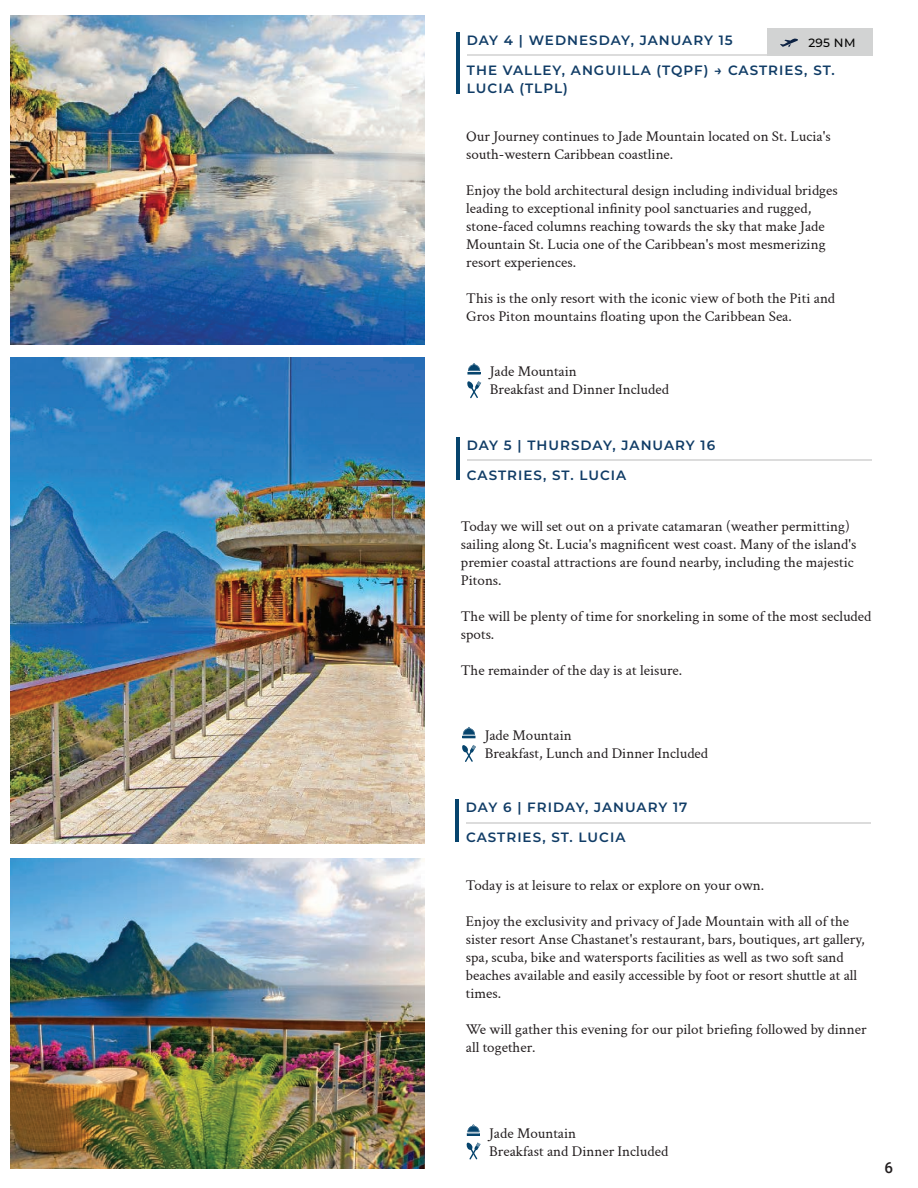
<style>
.page{position:relative;width:918px;height:1188px;background:#fff}
.page>*{position:absolute;margin:0;border:0;box-sizing:border-box;transform-origin:0 0}
.t1{font:500 15.15px "Roboto";color:#231f20}
.t2{font:15px/18px "Crimson Text";color:#221d1e}
.t3{font:600 13.5px/17.7px "Montserrat";letter-spacing:.075em;color:#103c66}
.t4{font:500 12px "Montserrat";color:#050504}
</style>
<div class="page">
<hr style="left:467px;top:55px;width:405px;height:1px;background:#737373">
<hr style="left:456px;top:33px;width:4px;height:61px;background:#06446d">
<hr style="left:467px;top:372px;width:14px;height:3px;background:#06446d">
<svg style="left:468px;top:363px;width:12px;height:9px"></svg>
<svg style="left:467px;top:381px;width:14px;height:17px"></svg>
<hr style="left:467px;top:460px;width:405px;height:1px;background:#737373">
<hr style="left:456px;top:438px;width:4px;height:42px;background:#06446d">
<svg style="left:462px;top:727px;width:14px;height:11px"></svg>
<svg style="left:462px;top:745px;width:14px;height:17px"></svg>
<hr style="left:466px;top:822px;width:405px;height:1px;background:#737373">
<hr style="left:455px;top:800px;width:4px;height:42px;background:#06446d">
<svg style="left:467px;top:1124px;width:13px;height:12px"></svg>
<svg style="left:466px;top:1142px;width:15px;height:18px"></svg>
<div style="left:767px;top:29px;width:105px;height:27px;background:#d2d3d3"></div>
<svg style="left:780px;top:39px;width:18px;height:8px"></svg>
<img style="left:11px;top:15px;width:413px;height:330px">
<img style="left:11px;top:858px;width:413px;height:310px">
<img style="left:11px;top:358px;width:413px;height:486px">
<p class="t3" style="left:467px;top:30px;width:268px">DAY 4 | WEDNESDAY, JANUARY 15</p>
<p class="t4" style="left:808px;top:34px;width:49px">295 NM</p>
<p class="t3" style="left:467px;top:61px;width:369px">THE VALLEY, ANGUILLA (TQPF) → CASTRIES, ST.<br>LUCIA (TLPL)</p>
<p class="t2" style="left:466px;top:127px;width:366px">Our Journey continues to Jade Mountain located on St. Lucia's south-western Caribbean coastline.</p>
<p class="t2" style="left:466px;top:181px;width:373px">Enjoy the bold architectural design including individual bridges leading to exceptional infinity pool sanctuaries and rugged, stone-faced columns reaching towards the sky that make Jade Mountain St. Lucia one of the Caribbean's most mesmerizing resort experiences.</p>
<p class="t2" style="left:466px;top:289px;width:371px">This is the only resort with the iconic view of both the Piti and<br>Gros Piton mountains floating upon the Caribbean Sea.</p>
<p class="t2" style="left:490px;top:362px;width:181px">Jade Mountain<br>Breakfast and Dinner Included</p>
<p class="t3" style="left:467px;top:435px;width:250px">DAY 5 | THURSDAY, JANUARY 16</p>
<p class="t3" style="left:467px;top:466px;width:161px">CASTRIES, ST. LUCIA</p>
<p class="t2" style="left:461px;top:516px;width:397px">Today we will set out on a private catamaran (weather permitting) sailing along St. Lucia's magnificent west coast. Many of the island's premier coastal attractions are found nearby, including the majestic Pitons.</p>
<p class="t2" style="left:461px;top:606px;width:412px">The will be plenty of time for snorkeling in some of the most secluded spots.</p>
<p class="t2" style="left:461px;top:660px;width:223px">The remainder of the day is at leisure.</p>
<p class="t2" style="left:485px;top:726px;width:225px">Jade Mountain<br>Breakfast, Lunch and Dinner Included</p>
<p class="t3" style="left:466px;top:797px;width:223px">DAY 6 | FRIDAY, JANUARY 17</p>
<p class="t3" style="left:466px;top:828px;width:161px">CASTRIES, ST. LUCIA</p>
<p class="t2" style="left:466px;top:875px;width:300px">Today is at leisure to relax or explore on your own.</p>
<p class="t2" style="left:466px;top:911px;width:400px">Enjoy the exclusivity and privacy of Jade Mountain with all of the sister resort Anse Chastanet's restaurant, bars, boutiques, art gallery, spa, scuba, bike and watersports facilities as well as two soft sand beaches available and easily accessible by foot or resort shuttle at all times.</p>
<p class="t2" style="left:466px;top:1019px;width:402px">We will gather this evening for our pilot briefing followed by dinner all together.</p>
<p class="t2" style="left:489px;top:1123px;width:181px">Jade Mountain<br>Breakfast and Dinner Included</p>
<p class="t1" style="left:885px;top:1157px;width:10px">6</p>
</div>
